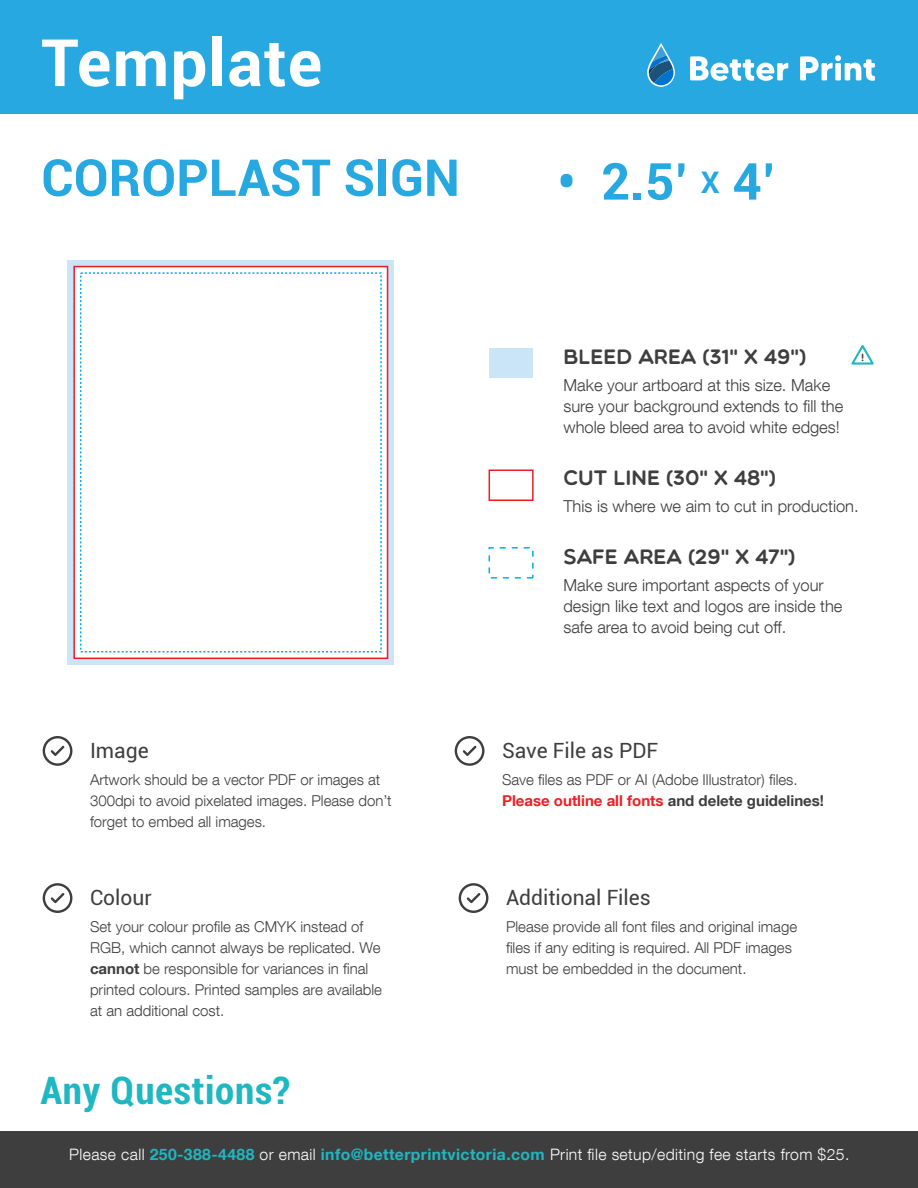
<style>
.page{position:relative;width:918px;height:1188px;background:#fff}
.page>*{position:absolute;margin:0;border:0;box-sizing:border-box;transform-origin:0 0}
.t1{font:700 65.4px "Roboto";letter-spacing:.02em;color:#fff}
.t2{font:700 51px "Roboto";color:#27a8e0}
.t3{font:700 condensed 39.75px "Roboto";letter-spacing:.02em;color:#1fb7c1}
.t4{font:21px "Multicolore";color:#3e3e3f}
.t5{font:21px "Roboto";color:#3e3e3f}
.t6{font:300 16.5px/21px "Helvetica Neue LT Com";color:#3e3e3f}
.t7{font:300 15.75px "Helvetica Neue LT Com";letter-spacing:.025em;color:#fff}
.t8{font:300 15px/21px "Helvetica Neue LT Com";color:#3e3e3f}
.t9{font:10.5px "Multicolore";color:#3e3e3f}
.s1{font-size:29.7px}
.s2{font-weight:700}
.s3{font-family:"Brandon Grotesque";font-weight:700}
.s4{font-weight:700;color:#ee1f23}
.s5{font-weight:700;color:#1fb7c1}
</style>
<div class="page">
<div style="left:489px;top:348px;width:44px;height:30px;background:#cae5f5"></div>
<div style="left:489px;top:469px;width:45px;height:32px;background:#fff;border:2px solid #ee1d23"></div>
<div style="left:489px;top:547px;width:45px;height:32px;background:#fff;border:2px dashed #00aeef"></div>
<svg style="left:851px;top:345px;width:23px;height:20px"></svg>
<div style="left:1px;top:1131px;width:917px;height:57px;background:#3e3e3f"></div>
<svg style="left:43px;top:736px;width:29px;height:30px"></svg>
<svg style="left:43px;top:883px;width:29px;height:30px"></svg>
<svg style="left:455px;top:736px;width:29px;height:30px"></svg>
<svg style="left:459px;top:883px;width:29px;height:30px"></svg>
<div style="left:0;top:0;width:918px;height:114px;background:#27a8e0"></div>
<svg style="left:690px;top:56px;width:98px;height:25px"></svg>
<svg style="left:800px;top:55px;width:75px;height:26px"></svg>
<svg style="left:647px;top:43px;width:28px;height:44px"></svg>
<div style="left:68px;top:260px;width:326px;height:405px;background:#cae5f5"></div>
<div style="left:73px;top:266px;width:315px;height:393px;background:#fff;border:2px solid #ee1d23"></div>
<h1 class="t1" style="left:41px;top:17px;width:283px">Template</h1>
<h2 class="t2" style="left:41px;top:142px;width:420px">COROPLAST SIGN</h2>
<h2 class="t2" style="left:557px;top:145px;width:220px">• 2.5’ <span class="s1">X</span> 4’</h2>
<h3 class="t5" style="left:90px;top:736px;width:60px">Image</h3>
<p class="t8" style="left:90px;top:769px;width:303px">Artwork should be a vector PDF or images at<br>300dpi to avoid pixelated images. Please don’t forget to embed all images.</p>
<h3 class="t5" style="left:90px;top:883px;width:63px">Colour</h3>
<p class="t8" style="left:90px;top:916px;width:294px">Set your colour profile as CMYK instead of RGB, which cannot always be replicated. We <span class="s2">cannot</span> be responsible for variances in final printed colours. Printed samples are available at an additional cost.</p>
<h3 class="t3" style="left:40px;top:1064px;width:251px">Any Questions?</h3>
<h3 class="t4" style="left:563px;top:344px;width:244px">BLEED AREA <span class="s3">(</span>31" X 49"<span class="s3">)</span></h3>
<p class="t6" style="left:563px;top:374px;width:281px">Make your artboard at this size. Make sure your background extends to fill the whole bleed area to avoid white edges!</p>
<h3 class="t4" style="left:563px;top:465px;width:214px">CUT LINE <span class="s3">(</span>30" X 48"<span class="s3">)</span></h3>
<p class="t6" style="left:563px;top:495px;width:297px">This is where we aim to cut in production.</p>
<h3 class="t4" style="left:563px;top:544px;width:234px">SAFE AREA <span class="s3">(</span>29" X 47"<span class="s3">)</span></h3>
<p class="t6" style="left:563px;top:574px;width:281px">Make sure important aspects of your design like text and logos are inside the safe area to avoid being cut off.</p>
<p class="t9" style="left:861px;top:351px;width:5px">!</p>
<h3 class="t5" style="left:502px;top:736px;width:158px">Save File as PDF</h3>
<p class="t8" style="left:502px;top:769px;width:324px">Save files as PDF or AI (Adobe Illustrator) files.<br><span class="s4">Please outline all fonts</span> <span class="s2">and delete guidelines!</span></p>
<h3 class="t5" style="left:506px;top:883px;width:146px">Additional Files</h3>
<p class="t8" style="left:506px;top:916px;width:293px">Please provide all font files and original image files if any editing is required. All PDF images must be embedded in the document.</p>
<p class="t7" style="left:69px;top:1144px;width:782px">Please call <span class="s5">250-388-4488</span> or email <span class="s5">info@betterprintvictoria.com</span> Print file setup/editing fee starts from $25.</p>
</div>
